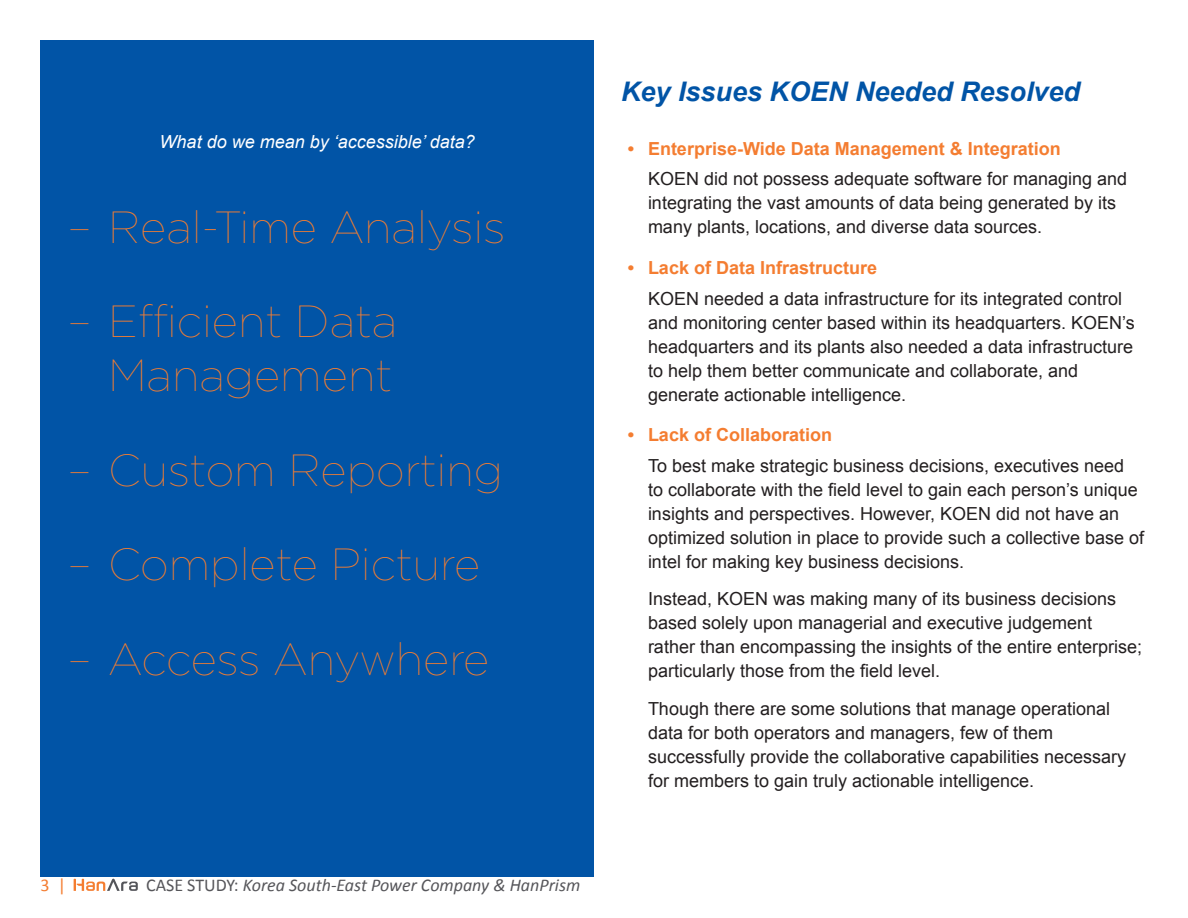
<style>
.page{position:relative;width:1188px;height:918px;background:#fff}
.page>*{position:absolute;margin:0;border:0;box-sizing:border-box;transform-origin:0 0}
.t1{font:100 45px/54px "Gotham";color:#f47d31;text-align:right}
.t2{font:italic 700 27px "Arial";color:#0154a6}
.t3{font:18px/24px "Arial";color:#231f20}
.t4{font:700 18px "Arial";color:#f47d31}
.t5{font:italic 18px "Calibri";color:#56565a}
.t6{font:italic 18px "Arial";color:#fff}
.t7{font:18px "Calibri";color:#f47d31}
.s1{font-style:normal}
</style>
<div class="page">
<div style="left:40px;top:40px;width:554px;height:838px;background:#0154a6"></div>
<svg style="left:74px;top:879px;width:64px;height:12px"></svg>
<p class="t6" style="left:160px;top:130px;width:317px">What do we mean by ‘accessible’ data?</p>
<p class="t1" style="left:68px;top:198px;width:440px">– Real-Time Analysis</p>
<p class="t1" style="left:68px;top:293px;width:331px">– Efficient Data<br>Management</p>
<p class="t1" style="left:68px;top:441px;width:437px">– Custom Reporting</p>
<p class="t1" style="left:68px;top:536px;width:414px">– Complete Picture</p>
<p class="t1" style="left:68px;top:630px;width:424px">– Access Anywhere</p>
<p class="t7" style="left:40px;top:874px;width:27px">3 |</p>
<p class="t5" style="left:146px;top:873px;width:436px"><span class="s1">CASE STUDY:</span> Korea South-East Power Company &amp; HanPrism</p>
<p class="t2" style="left:621px;top:73px;width:461px">Key Issues KOEN Needed Resolved</p>
<p class="t4" style="left:628px;top:136px;width:435px">• Enterprise-Wide Data Management &amp; Integration</p>
<p class="t3" style="left:648px;top:167px;width:481px">KOEN did not possess adequate software for managing and integrating the vast amounts of data being generated by its many plants, locations, and diverse data sources.</p>
<p class="t4" style="left:628px;top:256px;width:251px">• Lack of Data Infrastructure</p>
<p class="t3" style="left:648px;top:287px;width:488px">KOEN needed a data infrastructure for its integrated control and monitoring center based within its headquarters. KOEN’s headquarters and its plants also needed a data infrastructure to help them better communicate and collaborate, and generate actionable intelligence.</p>
<p class="t4" style="left:628px;top:423px;width:206px">• Lack of Collaboration</p>
<p class="t3" style="left:648px;top:454px;width:498px">To best make strategic business decisions, executives need<br>to collaborate with the field level to gain each person’s unique insights and perspectives. However, KOEN did not have an optimized solution in place to provide such a collective base of intel for making key business decisions.</p>
<p class="t3" style="left:648px;top:587px;width:496px">Instead, KOEN was making many of its business decisions based solely upon managerial and executive judgement rather than encompassing the insights of the entire enterprise; particularly those from the field level.</p>
<p class="t3" style="left:648px;top:697px;width:480px">Though there are some solutions that manage operational data for both operators and managers, few of them successfully provide the collaborative capabilities necessary for members to gain truly actionable intelligence.</p>
</div>
